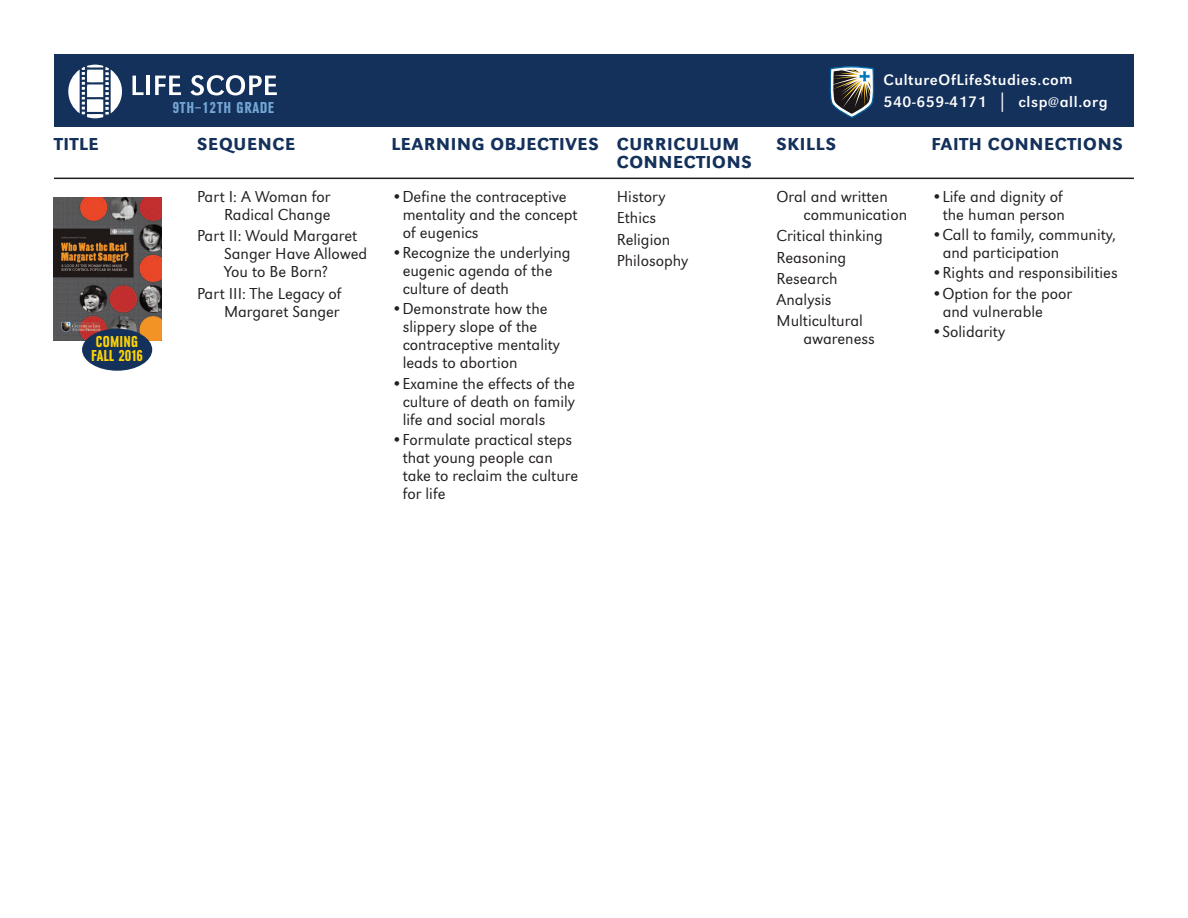
<style>
.page{position:relative;width:1188px;height:918px;background:#fff}
.page>*{position:absolute;margin:0;border:0;box-sizing:border-box;transform-origin:0 0}
.t1{font:500 18px/18px "URW Grotesk T";letter-spacing:.04em;color:#14315b}
.t2{font:300 16.5px/18px "URW Grotesk T";color:#231f20}
.t3{font:16.5px/13.5px "URW Grotesk T Bol Con";letter-spacing:.015em;color:#fed304}
.t4{font:16.5px "URW Grotesk T Bol Con";letter-spacing:.04em;color:#74a7d5}
.t5{font:15.75px/22.5px "URW Grotesk T";letter-spacing:.04em;color:#fff}
.s1{font-size:23.25px}
</style>
<div class="page">
<hr style="left:54px;top:178px;width:1080px;height:1px;background:#231f20">
<div style="left:54px;top:54px;width:1080px;height:72px;background:#14315b"></div>
<svg style="left:132px;top:76px;width:12px;height:19px"></svg>
<hr style="left:146px;top:76px;width:4px;height:19px;background:#fff">
<svg style="left:155px;top:76px;width:26px;height:19px"></svg>
<svg style="left:190px;top:75px;width:87px;height:20px"></svg>
<svg style="left:68px;top:65px;width:54px;height:53px"></svg>
<svg style="left:830px;top:66px;width:45px;height:52px"></svg>
<img style="left:54px;top:197px;width:108px;height:143px">
<div style="left:82px;top:329px;width:70px;height:42px;background:#14315b;border-radius:50%"></div>
<p class="t4" style="left:173px;top:98px;width:103px">9TH–12TH GRADE</p>
<p class="t5" style="left:884px;top:68px;width:226px">CultureOfLifeStudies.com<br>540-659-4171 <span class="s1">|</span> clsp@all.org</p>
<p class="t1" style="left:54px;top:135px;width:46px">TITLE</p>
<p class="t1" style="left:197px;top:135px;width:100px">SEQUENCE</p>
<p class="t1" style="left:617px;top:135px;width:136px;text-indent:-225px">LEARNING OBJECTIVES CURRICULUM<br>CONNECTIONS</p>
<p class="t1" style="left:777px;top:135px;width:61px">SKILLS</p>
<p class="t1" style="left:931px;top:135px;width:193px">FAITH CONNECTIONS</p>
<p class="t2" style="left:197px;top:187px;width:135px;text-align:right">Part I: A Woman for<br>Radical Change</p>
<p class="t2" style="left:224px;top:227px;width:145px;text-indent:-27px">Part II: Would Margaret<br>Sanger Have Allowed<br>You to Be Born?</p>
<p class="t2" style="left:197px;top:284px;width:146px;text-align:right">Part III: The Legacy of<br>Margaret Sanger</p>
<p class="t2" style="left:403px;top:187px;width:176px;text-indent:-11px">•Define the contraceptive mentality and the concept of eugenics</p>
<p class="t2" style="left:403px;top:244px;width:169px;text-indent:-11px">•Recognize the underlying eugenic agenda of the culture of death</p>
<p class="t2" style="left:403px;top:300px;width:159px;text-indent:-11px">•Demonstrate how the slippery slope of the contraceptive mentality leads to abortion</p>
<p class="t2" style="left:403px;top:374px;width:174px;text-align:justify;text-indent:-11px">•Examine the effects of the culture of death on family life and social morals</p>
<p class="t2" style="left:403px;top:430px;width:177px;text-indent:-11px">•Formulate practical steps that young people can take to reclaim the culture for life</p>
<p class="t2" style="left:931px;top:187px;width:135px;text-align:right">•Life and dignity of the human person</p>
<p class="t2" style="left:943px;top:226px;width:175px;text-indent:-11px">•Call to family, community, and participation</p>
<p class="t2" style="left:931px;top:264px;width:188px">•Rights and responsibilities</p>
<p class="t2" style="left:943px;top:284px;width:131px;text-indent:-11px">•Option for the poor and vulnerable</p>
<p class="t2" style="left:931px;top:322px;width:75px">•Solidarity</p>
<p class="t2" style="left:617px;top:186px;width:73px;line-height:21.3px">History<br>Ethics<br>Religion<br>Philosophy</p>
<p class="t2" style="left:804px;top:187px;width:105px;text-indent:-27px">Oral and written communication</p>
<p class="t2" style="left:777px;top:225px;width:108px;line-height:21.3px">Critical thinking<br>Reasoning<br>Research<br>Analysis<br>Multicultural</p>
<p class="t2" style="left:804px;top:330px;width:73px">awareness</p>
<p class="t3" style="left:91px;top:335px;width:53px">COMING<br>FALL 2016</p>
</div>
